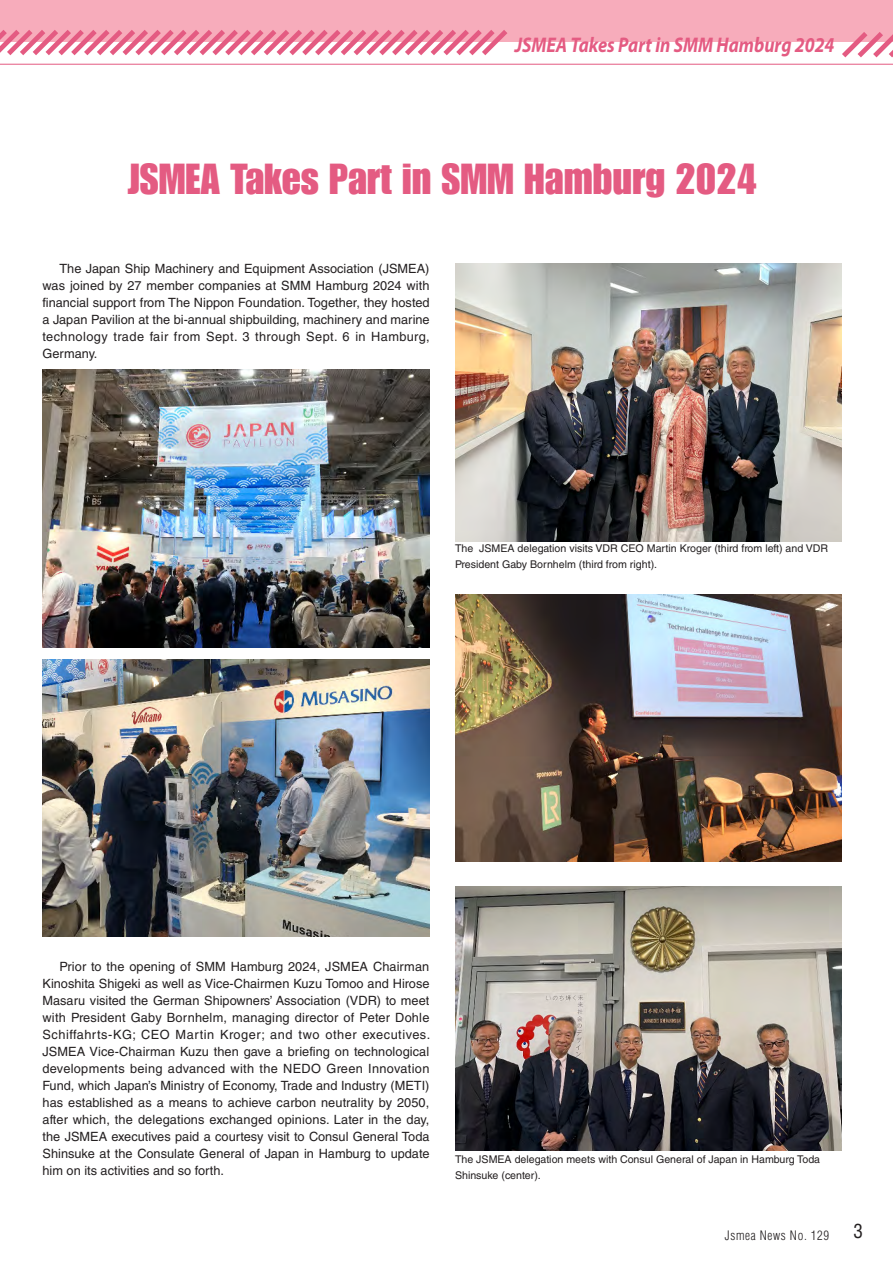
<style>
.page{position:relative;width:893px;height:1263px;background:#fff}
.page>*{position:absolute;margin:0;border:0;box-sizing:border-box;transform-origin:0 0}
.t1{font:42.45px "Impact LT Std";color:#e45b82}
.t2{font:italic 700 21.3px "Myriad Pro";color:#e45b82;scale:.86 1}
.t3{font:condensed 19.2px "Helvetica LT Std";color:#231f20}
.t4{font:12.75px/17px "Helvetica LT Std";color:#231f20;text-align:justify}
.t5{font:300 condensed 12.75px "Helvetica LT Std";letter-spacing:.05em;color:#231f20}
.t6{font:10.65px/15.9px "Helvetica LT Std";color:#231f20}
</style>
<div class="page">
<div style="left:0;top:0;width:893px;height:42px;background:#f7acbb"></div>
<svg style="left:842px;top:32px;width:51px;height:26px"></svg>
<hr style="left:0;top:64px;width:893px;height:1px;background:#e45b82">
<svg style="left:0;top:30px;width:508px;height:26px"></svg>
<img style="left:43px;top:370px;width:386px;height:277px">
<img style="left:455px;top:263px;width:387px;height:278px">
<img style="left:455px;top:594px;width:387px;height:268px">
<img style="left:455px;top:887px;width:387px;height:263px">
<img style="left:43px;top:659px;width:386px;height:278px">
<h2 class="t2" style="left:515px;top:33px;width:373px">JSMEA Takes Part in SMM Hamburg 2024</h2>
<h1 class="t1" style="left:127px;top:154px;width:631px">JSMEA Takes Part in SMM Hamburg 2024</h1>
<p class="t4" style="left:43px;top:260px;width:389px;text-indent:17px">The Japan Ship Machinery and Equipment Association (JSMEA) was joined by 27 member companies at SMM Hamburg 2024 with financial support from The Nippon Foundation. Together, they hosted a Japan Pavilion at the bi-annual shipbuilding, machinery and marine technology trade fair from Sept. 3 through Sept. 6 in Hamburg, Germany.</p>
<p class="t6" style="left:455px;top:540px;width:375px">The JSMEA delegation visits VDR CEO Martin Kroger (third from left) and VDR<br>President Gaby Bornhelm (third from right).</p>
<p class="t4" style="left:43px;top:958px;width:389px;text-indent:17px">Prior to the opening of SMM Hamburg 2024, JSMEA Chairman Kinoshita Shigeki as well as Vice-Chairmen Kuzu Tomoo and Hirose Masaru visited the German Shipowners’ Association (VDR) to meet with President Gaby Bornhelm, managing director of Peter Dohle Schiffahrts-KG; CEO Martin Kroger; and two other executives.<br>JSMEA Vice-Chairman Kuzu then gave a briefing on technological developments being advanced with the NEDO Green Innovation Fund, which Japan’s Ministry of Economy, Trade and Industry (METI) has established as a means to achieve carbon neutrality by 2050, after which, the delegations exchanged opinions. Later in the day, the JSMEA executives paid a courtesy visit to Consul General Toda Shinsuke at the Consulate General of Japan in Hamburg to update him on its activities and so forth.</p>
<p class="t6" style="left:455px;top:1152px;width:367px">The JSMEA delegation meets with Consul General of Japan in Hamburg Toda<br>Shinsuke (center).</p>
<p class="t5" style="left:725px;top:1227px;width:106px">Jsmea News No. 129</p>
<h3 class="t3" style="left:854px;top:1219px;width:11px">3</h3>
</div>
